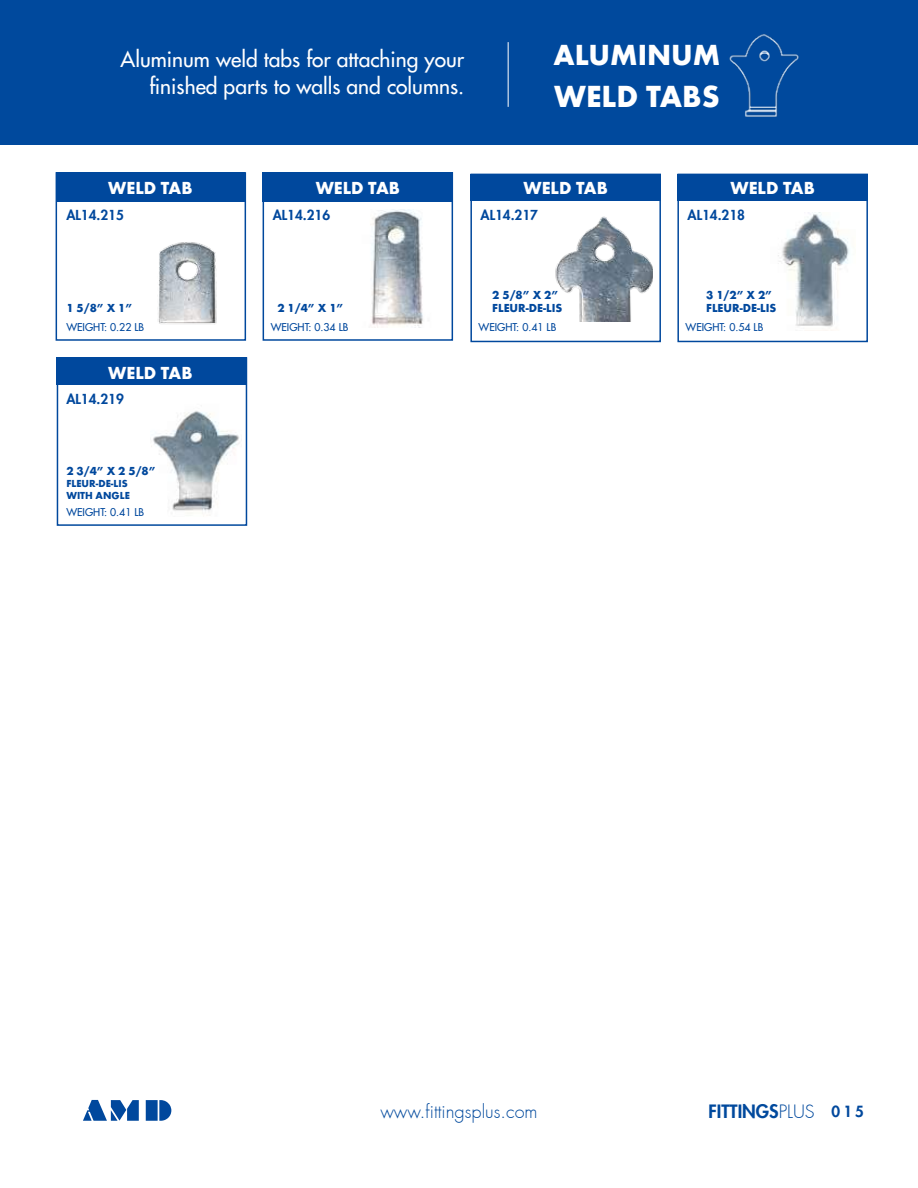
<style>
.page{position:relative;width:918px;height:1188px;background:#fff}
.page>*{position:absolute;margin:0;border:0;box-sizing:border-box;transform-origin:0 0}
.t1{font:700 31.5px "Futura T";color:#fff}
.t2{font:700 30px "Futura T";color:#fff}
.t3{font:500 21px/27px "Futura Std";color:#fff;text-align:right}
.t4{font:700 18px "Futura T";color:#fff}
.t5{font:300 18px "Futura";color:#00499d}
.t6{font:800 18px "Futura";color:#00499d}
.t7{font:800 13.5px "Futura";color:#00489d}
.t8{font:700 12px/13.5px "Futura T";color:#00489d}
.t9{font:500 10.5px "Futura Std";color:#00489d}
.t10{font:700 10.5px/12px "Futura T";color:#00489d}
.s1{font-weight:300}
.s2{font-family:"Futura Std";font-size:15px;color:#00489d}
</style>
<div class="page">
<div style="left:0;top:0;width:918px;height:145px;background:#00499d"></div>
<svg style="left:83px;top:1100px;width:56px;height:21px"></svg>
<svg style="left:146px;top:1100px;width:25px;height:21px"></svg>
<img style="left:729px;top:34px;width:70px;height:83px">
<hr style="left:508px;top:42px;width:1px;height:65px;background:#fff">
<div style="left:57px;top:357px;width:190px;height:169px;border:2px solid #00489d"></div>
<div style="left:677px;top:174px;width:191px;height:168px;border:2px solid #00489d"></div>
<div style="left:470px;top:174px;width:191px;height:168px;border:2px solid #00489d"></div>
<div style="left:263px;top:172px;width:190px;height:169px;border:2px solid #00489d"></div>
<div style="left:56px;top:172px;width:190px;height:169px;border:2px solid #00489d"></div>
<div style="left:263px;top:172px;width:190px;height:30px;background:#00489d"></div>
<div style="left:57px;top:357px;width:190px;height:27px;background:#00489d"></div>
<div style="left:471px;top:174px;width:190px;height:26px;background:#00489d"></div>
<div style="left:678px;top:174px;width:190px;height:26px;background:#00489d"></div>
<div style="left:57px;top:172px;width:188px;height:30px;background:#00489d"></div>
<img style="left:158px;top:242px;width:59px;height:83px">
<img style="left:555px;top:216px;width:97px;height:106px">
<img style="left:151px;top:411px;width:88px;height:100px">
<img style="left:371px;top:210px;width:52px;height:117px">
<img style="left:778px;top:214px;width:72px;height:113px">
<h3 class="t3" style="left:121px;top:46px;width:345px">Aluminum weld tabs for attaching your finished parts to walls and columns.</h3>
<h2 class="t2" style="left:554px;top:37px;width:168px">ALUMINUM</h2>
<h1 class="t1" style="left:554px;top:78px;width:167px">WELD TABS</h1>
<h3 class="t4" style="left:108px;top:177px;width:86px">WELD TAB</h3>
<h3 class="t4" style="left:524px;top:177px;width:86px">WELD TAB</h3>
<h3 class="t4" style="left:316px;top:177px;width:86px">WELD TAB</h3>
<h3 class="t4" style="left:731px;top:177px;width:86px">WELD TAB</h3>
<p class="t7" style="left:273px;top:206px;width:59px">AL14.216</p>
<p class="t7" style="left:688px;top:206px;width:59px">AL14.218</p>
<p class="t7" style="left:66px;top:206px;width:59px">AL14.215</p>
<p class="t7" style="left:481px;top:206px;width:59px">AL14.217</p>
<p class="t8" style="left:66px;top:302px;width:67px">1 5/8” X 1”</p>
<p class="t8" style="left:492px;top:288px;width:72px">2 5/8” X 2”<br>FLEUR-DE-LIS</p>
<p class="t8" style="left:706px;top:288px;width:67px">3 1/2” X 2”</p>
<p class="t8" style="left:277px;top:302px;width:67px">2 1/4” X 1”</p>
<p class="t8" style="left:706px;top:302px;width:72px">FLEUR-DE-LIS</p>
<p class="t9" style="left:66px;top:321px;width:79px">WEIGHT: 0.22 LB</p>
<p class="t9" style="left:271px;top:321px;width:79px">WEIGHT: 0.34 LB</p>
<p class="t9" style="left:479px;top:321px;width:79px">WEIGHT: 0.41 LB</p>
<p class="t9" style="left:686px;top:321px;width:79px">WEIGHT: 0.54 LB</p>
<h3 class="t4" style="left:108px;top:362px;width:86px">WELD TAB</h3>
<p class="t7" style="left:66px;top:391px;width:59px">AL14.219</p>
<p class="t8" style="left:66px;top:464px;width:91px">2 3/4” X 2 5/8”</p>
<p class="t10" style="left:66px;top:478px;width:65px">FLEUR-DE-LIS<br>WITH ANGLE</p>
<p class="t9" style="left:66px;top:505px;width:79px">WEIGHT: 0.41 LB</p>
<h3 class="t5" style="left:380px;top:1100px;width:159px">www.fittingsplus.com</h3>
<h3 class="t6" style="left:709px;top:1100px;width:157px">FITTINGS<span class="s1">PLUS</span> <span class="s2">0 1 5</span></h3>
</div>
